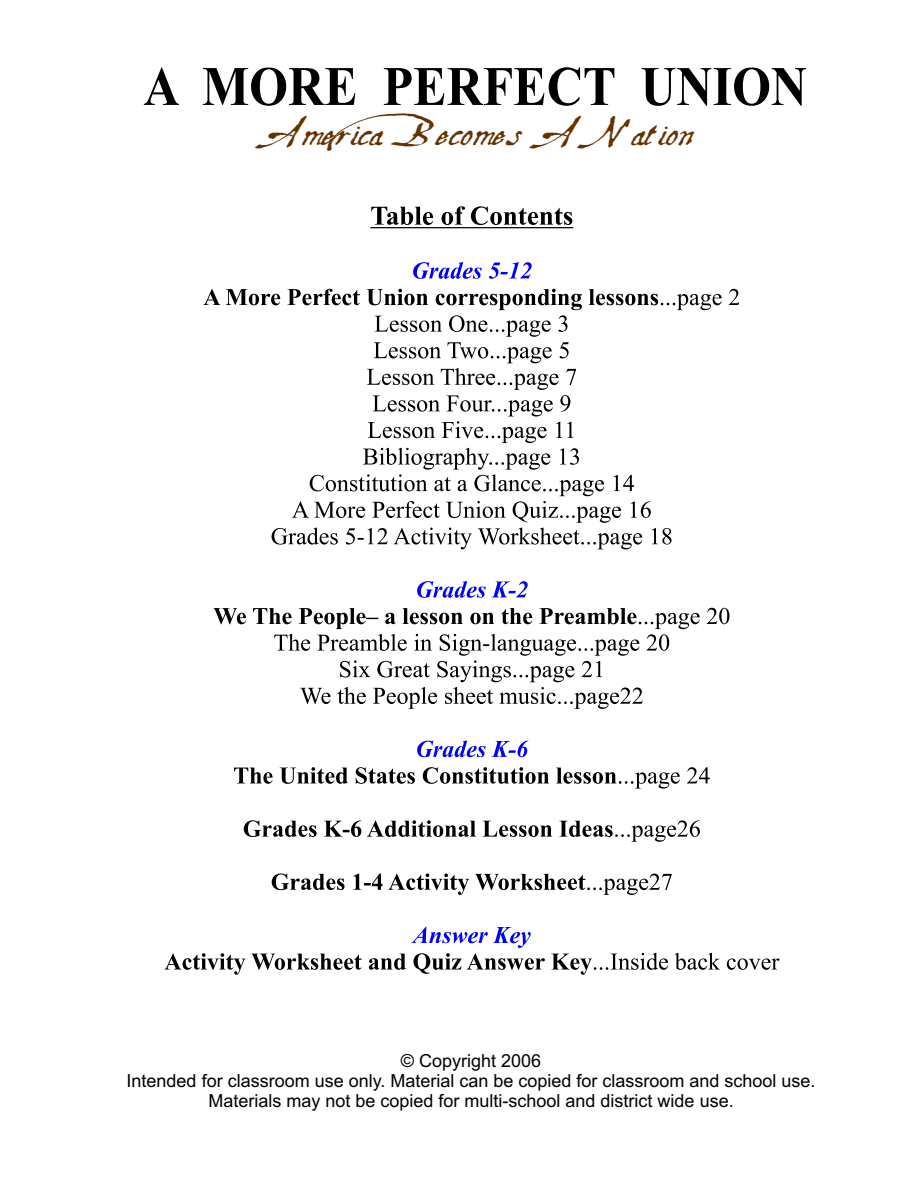
<style>
.page{position:relative;width:918px;height:1188px;background:#fff}
.page>*{position:absolute;margin:0;border:0;box-sizing:border-box;transform-origin:0 0}
.t1{font:700 55.65px "Times New Roman";color:#000;scale:.9 1}
.t2{font:36px "Aquiline";color:#630;scale:1.22 1}
.t3{font:18px/20.1px "Arial";color:#000;text-align:center}
</style>
<div class="page">
<svg style="left:203px;top:206px;width:536px;height:343px"></svg>
<svg style="left:164px;top:926px;width:263px;height:49px"></svg>
<svg style="left:727px;top:958px;width:52px;height:12px"></svg>
<svg style="left:413px;top:262px;width:119px;height:336px"></svg>
<svg style="left:213px;top:608px;width:516px;height:287px"></svg>
<svg style="left:394px;top:927px;width:326px;height:48px"></svg>
<h1 class="t1" style="left:143px;top:67px;width:739px">A MORE PERFECT UNION</h1>
<h2 class="t2" style="left:271px;top:111px;width:159px">†meriBca</h2>
<h2 class="t2" style="left:435px;top:111px;width:214px">ecomes ·Nation</h2>
<p class="t3" style="left:127px;top:1052px;width:690px">© Copyright 2006<br>Intended for classroom use only. Material can be copied for classroom and school use.<br>Materials may not be copied for multi-school and district wide use.</p>
</div>
